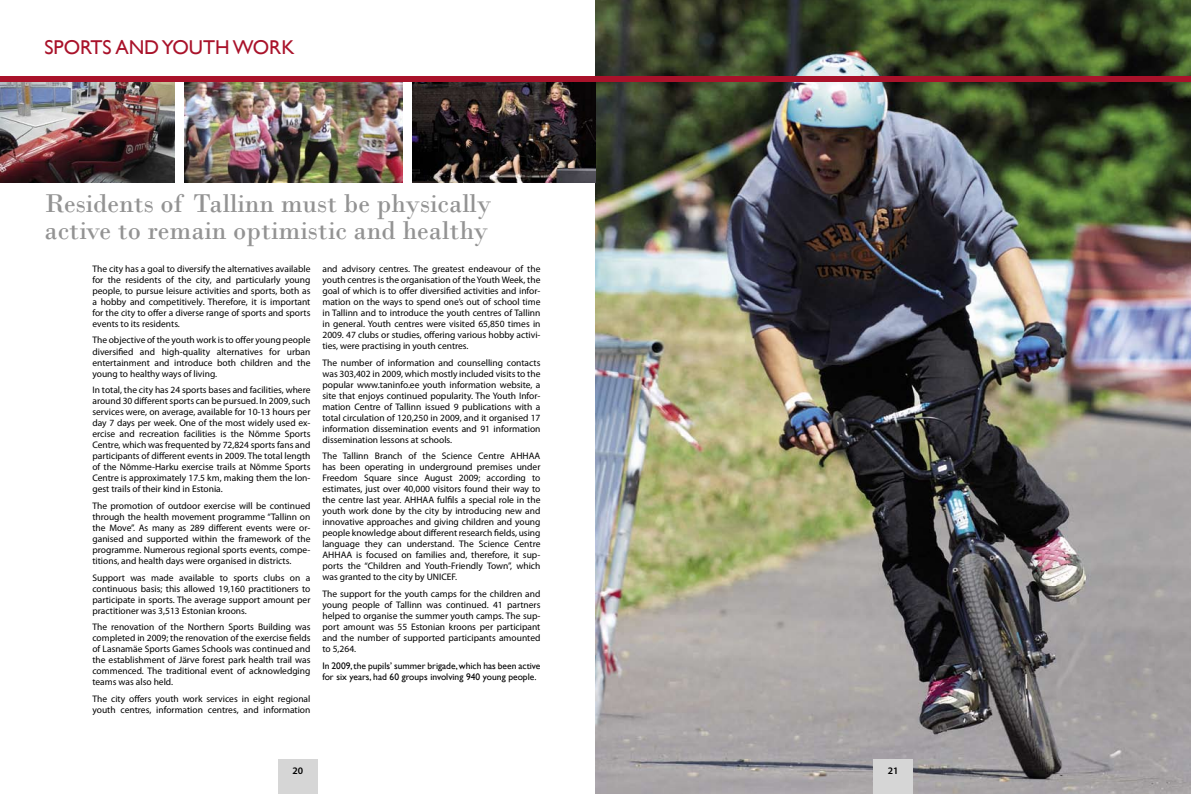
<style>
.page{position:relative;width:1191px;height:794px;background:#fff}
.page>*{position:absolute;margin:0;border:0;box-sizing:border-box;transform-origin:0 0}
.t1{font:27px/27px "Bodoni";color:#939393}
.t2{font:20px "Gill Sans";letter-spacing:-.02em;color:#a9122a}
.t3{font:600 10px "Myriad Pro";color:#000}
.t4{font:9.5px/11px "Myriad Pro";color:#000;text-align:justify}
.t5{font:9.5px/11px "Gill Sans";color:#000}
</style>
<div class="page">
<img style="left:595px;top:0;width:596px;height:794px">
<img style="left:412px;top:82px;width:183px;height:100px">
<img style="left:0;top:82px;width:175px;height:100px">
<img style="left:184px;top:76px;width:218px;height:106px">
<div style="left:0;top:77px;width:595px;height:5px;background:#a9122a"></div>
<div style="left:595px;top:77px;width:596px;height:5px;background:#a9122a"></div>
<div style="left:278px;top:760px;width:40px;height:34px;background:#d6d6d6"></div>
<div style="left:873px;top:760px;width:40px;height:34px;background:#d6d6d6"></div>
<h2 class="t2" style="left:44px;top:35px;width:13px">Sport</h2>
<h2 class="t2" style="left:103px;top:35px;width:85px">s and Youth</h2>
<h2 class="t2" style="left:233px;top:35px;width:35px">Work</h2>
<h1 class="t1" style="left:45px;top:189px;width:448px">Residents of Tallinn must be physically active to remain optimistic and healthy</h1>
<p class="t4" style="left:92px;top:263px;width:219px">The city has a goal to diversify the alternatives available for the residents of the city, and particularly young people, to pursue leisure activities and sports, both as a hobby and competitively. Therefore, it is important for the city to offer a diverse range of sports and sports events to its residents.</p>
<p class="t4" style="left:92px;top:335px;width:219px">The objective of the youth work is to offer young people diversified and high-quality alternatives for urban entertainment and introduce both children and the young to healthy ways of living.</p>
<p class="t4" style="left:92px;top:384px;width:219px">In total, the city has 24 sports bases and facilities, where around 30 different sports can be pursued. In 2009, such services were, on average, available for 10-13 hours per day 7 days per week. One of the most widely used ex&shy;ercise and recreation facilities is the Nõmme Sports Centre, which was frequented by 72,824 sports fans and participants of different events in 2009. The total length of the Nõmme-Harku exercise trails at Nõmme Sports Centre is approximately 17.5 km, making them the lon&shy;gest trails of their kind in Estonia.</p>
<p class="t4" style="left:92px;top:500px;width:219px">The promotion of outdoor exercise will be continued through the health movement programme “Tallinn on the Move”. As many as 289 different events were or&shy;ganised and supported within the framework of the programme. Numerous regional sports events, compe&shy;titions, and health days were organised in districts.</p>
<p class="t4" style="left:92px;top:572px;width:219px">Support was made available to sports clubs on a continuous basis; this allowed 19,160 practitioners to participate in sports. The average support amount per practitioner was 3,513 Estonian kroons.</p>
<p class="t4" style="left:92px;top:621px;width:219px">The renovation of the Northern Sports Building was completed in 2009; the renovation of the exercise fields of Lasnamäe Sports Games Schools was continued and the establishment of Järve forest park health trail was commenced. The traditional event of acknowledging teams was also held.</p>
<p class="t4" style="left:92px;top:693px;width:219px">The city offers youth work services in eight regional youth centres, information centres, and information</p>
<p class="t4" style="left:322px;top:263px;width:219px">and advisory centres. The greatest endeavour of the youth centres is the organisation of the Youth Week, the goal of which is to offer diversified activities and infor&shy;mation on the ways to spend one’s out of school time in Tallinn and to introduce the youth centres of Tallinn in general. Youth centres were visited 65,850 times in 2009. 47 clubs or studies, offering various hobby activi&shy;ties, were practising in youth centres.</p>
<p class="t4" style="left:322px;top:357px;width:219px">The number of information and counselling contacts was 303,402 in 2009, which mostly included visits to the popular www.taninfo.ee youth information website, a site that enjoys continued popularity. The Youth Infor&shy;mation Centre of Tallinn issued 9 publications with a total circulation of 120,250 in 2009, and it organised 17 information dissemination events and 91 information dissemination lessons at schools.</p>
<p class="t4" style="left:322px;top:450px;width:219px">The Tallinn Branch of the Science Centre AHHAA has been operating in underground premises under Freedom Square since August 2009; according to estimates, just over 40,000 visitors found their way to the centre last year. AHHAA fulfils a special role in the youth work done by the city by introducing new and innovative approaches and giving children and young people knowledge about different research fields, using language they can understand. The Science Centre AHHAA is focused on families and, therefore, it sup&shy;ports the “Children and Youth-Friendly Town”, which was granted to the city by UNICEF.</p>
<p class="t4" style="left:322px;top:588px;width:219px">The support for the youth camps for the children and young people of Tallinn was continued. 41 partners helped to organise the summer youth camps. The sup&shy;port amount was 55 Estonian kroons per participant and the number of supported participants amounted to 5,264.</p>
<p class="t5" style="left:322px;top:660px;width:219px">In 2009, the pupils’ summer brigade, which has been active for six years, had 60 groups involving 940 young people.</p>
<p class="t3" style="left:292px;top:764px;width:12px">20</p>
<p class="t3" style="left:888px;top:764px;width:12px">21</p>
</div>
